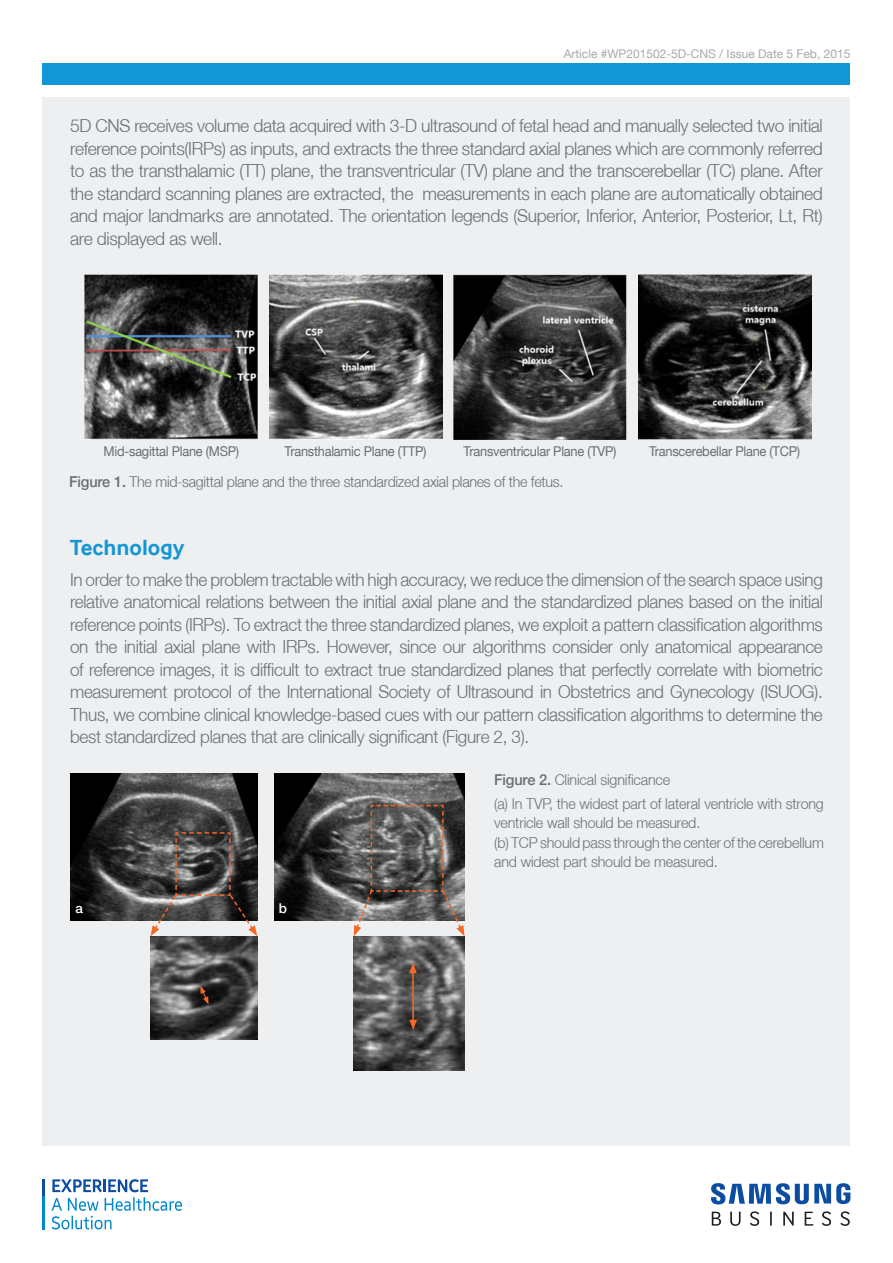
<style>
.page{position:relative;width:893px;height:1263px;background:#fff}
.page>*{position:absolute;margin:0;border:0;box-sizing:border-box;transform-origin:0 0}
.t1{font:700 22.5px "Samsung Inter Face";color:#1396d5}
.t2{font:300 18px/22.5px "Helvetica Neue LT";letter-spacing:-.02em;color:#6c6d70;text-align:justify;scale:.95 1}
.t3{font:300 18px/22.5px "Helvetica Neue LT";letter-spacing:-.02em;color:#6c6d70;text-align:justify}
.t4{font:300 15px/19.5px "Helvetica Neue LT";letter-spacing:-.01em;color:#6c6d70;scale:.95 1}
.t5{font:13.5px "Helvetica Neue LT";letter-spacing:-.02em;color:#6c6d70;scale:.95 1}
.t6{font:500 13.5px "Helvetica Neue LT";color:#fff}
.t7{font:12px "Helvetica Neue LT";color:#a8a9ad}
.s1{font-weight:500}
</style>
<div class="page">
<div style="left:43px;top:98px;width:807px;height:1048px;background:#edeff0"></div>
<div style="left:43px;top:64px;width:807px;height:21px;background:#1396d5"></div>
<img style="left:85px;top:275px;width:173px;height:164px">
<img style="left:269px;top:275px;width:173px;height:164px">
<img style="left:454px;top:275px;width:173px;height:164px">
<img style="left:638px;top:275px;width:173px;height:164px">
<img style="left:354px;top:936px;width:110px;height:135px">
<img style="left:274px;top:773px;width:190px;height:147px">
<hr style="left:412px;top:971px;width:2px;height:51px;background:#f36827">
<svg style="left:409px;top:962px;width:8px;height:11px"></svg>
<svg style="left:409px;top:1020px;width:8px;height:10px"></svg>
<svg style="left:354px;top:804px;width:110px;height:132px;background:#736f6d"></svg>
<img style="left:150px;top:936px;width:107px;height:103px">
<img style="left:70px;top:773px;width:187px;height:147px">
<svg style="left:150px;top:831px;width:107px;height:105px;background:#65615f"></svg>
<svg style="left:200px;top:986px;width:9px;height:18px"></svg>
<svg style="left:711px;top:1183px;width:139px;height:21px"></svg>
<svg style="left:770px;top:1212px;width:2px;height:13px"></svg>
<svg style="left:783px;top:1212px;width:11px;height:13px"></svg>
<svg style="left:805px;top:1212px;width:8px;height:13px"></svg>
<svg style="left:712px;top:1212px;width:9px;height:13px"></svg>
<svg style="left:730px;top:1212px;width:11px;height:14px"></svg>
<svg style="left:750px;top:1211px;width:9px;height:15px"></svg>
<svg style="left:822px;top:1211px;width:9px;height:15px"></svg>
<svg style="left:840px;top:1211px;width:10px;height:15px"></svg>
<hr style="left:43px;top:1196px;width:2px;height:34px;background:#0088ce">
<svg style="left:43px;top:1179px;width:2px;height:17px"></svg>
<svg style="left:51px;top:1179px;width:131px;height:50px"></svg>
<p class="t7" style="left:564px;top:47px;width:288px">Article #WP201502-5D-CNS / Issue Date 5 Feb, 2015</p>
<p class="t3" style="left:70px;top:114px;width:754px">5D CNS receives volume data acquired with 3-D ultrasound of fetal head and manually selected two initial reference points(IRPs) as inputs, and extracts the three standard axial planes which are commonly referred to as the transthalamic (TT) plane, the transventricular (TV) plane and the transcerebellar (TC) plane. After the standard scanning planes are extracted, the measurements in each plane are automatically obtained and major landmarks are annotated. The orientation legends (Superior, Inferior, Anterior, Posterior, Lt, Rt) are displayed as well.</p>
<p class="t5" style="left:104px;top:443px;width:144px">Mid-sagittal Plane (MSP)</p>
<p class="t5" style="left:284px;top:443px;width:151px">Transthalamic Plane (TTP)</p>
<p class="t5" style="left:464px;top:443px;width:162px">Transventricular Plane (TVP)</p>
<p class="t5" style="left:649px;top:443px;width:160px">Transcerebellar Plane (TCP)</p>
<p class="t4" style="left:69px;top:472px;width:522px"><span class="s1">Figure 1.</span> The mid-sagittal plane and the three standardized axial planes of the fetus.</p>
<p class="t1" style="left:70px;top:534px;width:116px">Technology</p>
<p class="t2" style="left:70px;top:568px;width:794px">In order to make the problem tractable with high accuracy, we reduce the dimension of the search space using relative anatomical relations between the initial axial plane and the standardized planes based on the initial reference points (IRPs). To extract the three standardized planes, we exploit a pattern classification algorithms on the initial axial plane with IRPs. However, since our algorithms consider only anatomical appearance of reference images, it is difficult to extract true standardized planes that perfectly correlate with biometric measurement protocol of the International Society of Ultrasound in Obstetrics and Gynecology (ISUOG).<br>Thus, we combine clinical knowledge-based cues with our pattern classification algorithms to determine the best standardized planes that are clinically significant (Figure 2, 3).</p>
<p class="t6" style="left:75px;top:900px;width:9px">a</p>
<p class="t6" style="left:279px;top:900px;width:10px">b</p>
<p class="t4" style="left:494px;top:769px;width:187px"><span class="s1">Figure 2.</span> Clinical significance</p>
<p class="t4" style="left:494px;top:793px;width:349px">(a) In TVP, the widest part of lateral ventricle with strong ventricle wall should be measured.</p>
<p class="t4" style="left:494px;top:832px;width:349px">(b) TCP should pass through the center of the cerebellum and widest part should be measured.</p>
</div>
